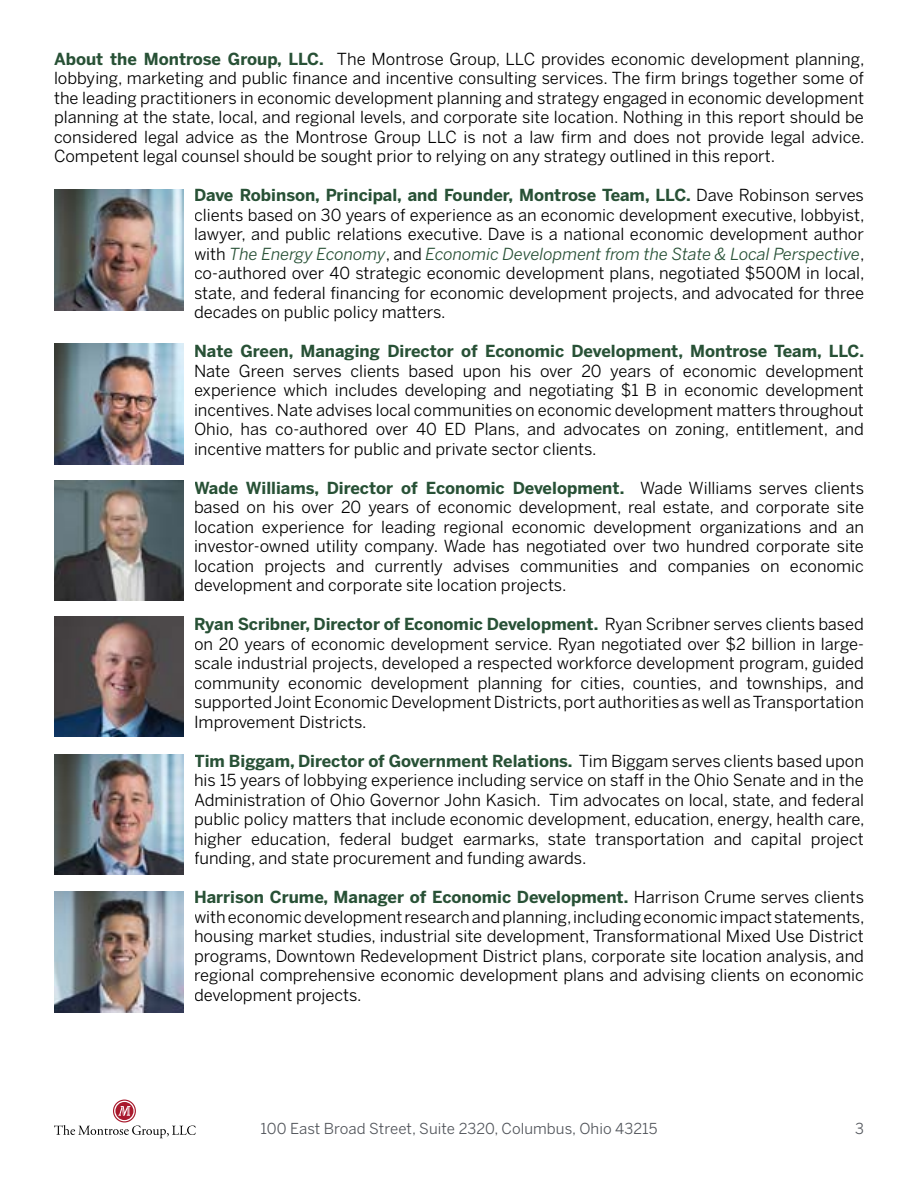
<style>
.page{position:relative;width:918px;height:1188px;background:#fff}
.page>*{position:absolute;margin:0;border:0;box-sizing:border-box;transform-origin:0 0}
.t1{font:16.5px/19.5px "Benton Sans";color:#000;text-align:justify}
.t2{font:700 16.5px "Benton Sans";color:#285136}
.t3{font:15px "Benton Sans";letter-spacing:.005em;color:#52555b}
.s1{font-weight:700;color:#285136}
.s2{font-style:italic;color:#285136}
</style>
<div class="page">
<svg style="left:54px;top:1125px;width:142px;height:13px"></svg>
<div style="left:115px;top:1102px;width:18px;height:18px;background:#a91a2d;border-radius:50%"></div>
<div style="left:113px;top:1100px;width:23px;height:23px;border:1px solid #a91a2d;border-radius:50%"></div>
<svg style="left:118px;top:1106px;width:12px;height:10px"></svg>
<img style="left:54px;top:754px;width:129px;height:121px">
<img style="left:54px;top:189px;width:129px;height:121px">
<img style="left:54px;top:344px;width:129px;height:120px">
<img style="left:54px;top:892px;width:129px;height:120px">
<img style="left:54px;top:480px;width:129px;height:121px">
<img style="left:54px;top:616px;width:129px;height:121px">
<p class="t1" style="left:54px;top:49px;width:812px"><span class="s1">About the Montrose Group, LLC.</span> The Montrose Group, LLC provides economic development planning, lobbying, marketing and public finance and incentive consulting services. The firm brings together some of the leading practitioners in economic development planning and strategy engaged in economic development planning at the state, local, and regional levels, and corporate site location. Nothing in this report should be considered legal advice as the Montrose Group LLC is not a law firm and does not provide legal advice.<br>Competent legal counsel should be sought prior to relying on any strategy outlined in this report.</p>
<p class="t1" style="left:194px;top:185px;width:672px"><span class="s1">Dave Robinson, Principal, and Founder, Montrose Team, LLC.</span> Dave Robinson serves clients based on 30 years of experience as an economic development executive, lobbyist, lawyer, and public relations executive. Dave is a national economic development author with <span class="s2">The Energy Economy</span>, and <span class="s2">Economic Development from the State &amp; Local Perspective</span>, co-authored over 40 strategic economic development plans, negotiated $500M in local, state, and federal financing for economic development projects, and advocated for three decades on public policy matters.</p>
<p class="t2" style="left:194px;top:341px;width:672px">Nate Green, Managing Director of Economic Development, Montrose Team, LLC.</p>
<p class="t1" style="left:194px;top:361px;width:672px">Nate Green serves clients based upon his over 20 years of economic development experience which includes developing and negotiating $1 B in economic development incentives. Nate advises local communities on economic development matters throughout Ohio, has co-authored over 40 ED Plans, and advocates on zoning, entitlement, and incentive matters for public and private sector clients.</p>
<p class="t1" style="left:194px;top:478px;width:672px"><span class="s1">Wade Williams, Director of Economic Development.</span> Wade Williams serves clients based on his over 20 years of economic development, real estate, and corporate site location experience for leading regional economic development organizations and an investor-owned utility company. Wade has negotiated over two hundred corporate site location projects and currently advises communities and companies on economic development and corporate site location projects.</p>
<p class="t1" style="left:194px;top:614px;width:672px"><span class="s1">Ryan Scribner, Director of Economic Development.</span> Ryan Scribner serves clients based on 20 years of economic development service. Ryan negotiated over $2 billion in large&shy;scale industrial projects, developed a respected workforce development program, guided community economic development planning for cities, counties, and townships, and supported Joint Economic Development Districts, port authorities as well as Transportation Improvement Districts.</p>
<p class="t1" style="left:194px;top:751px;width:672px"><span class="s1">Tim Biggam, Director of Government Relations.</span> Tim Biggam serves clients based upon his 15 years of lobbying experience including service on staff in the Ohio Senate and in the Administration of Ohio Governor John Kasich. Tim advocates on local, state, and federal public policy matters that include economic development, education, energy, health care, higher education, federal budget earmarks, state transportation and capital project funding, and state procurement and funding awards.</p>
<p class="t1" style="left:194px;top:887px;width:672px"><span class="s1">Harrison Crume, Manager of Economic Development.</span> Harrison Crume serves clients with economic development research and planning, including economic impact statements, housing market studies, industrial site development, Transformational Mixed Use District programs, Downtown Redevelopment District plans, corporate site location analysis, and regional comprehensive economic development plans and advising clients on economic development projects.</p>
<p class="t3" style="left:261px;top:1120px;width:399px">100 East Broad Street, Suite 2320, Columbus, Ohio 43215</p>
<p class="t3" style="left:855px;top:1120px;width:10px">3</p>
</div>
